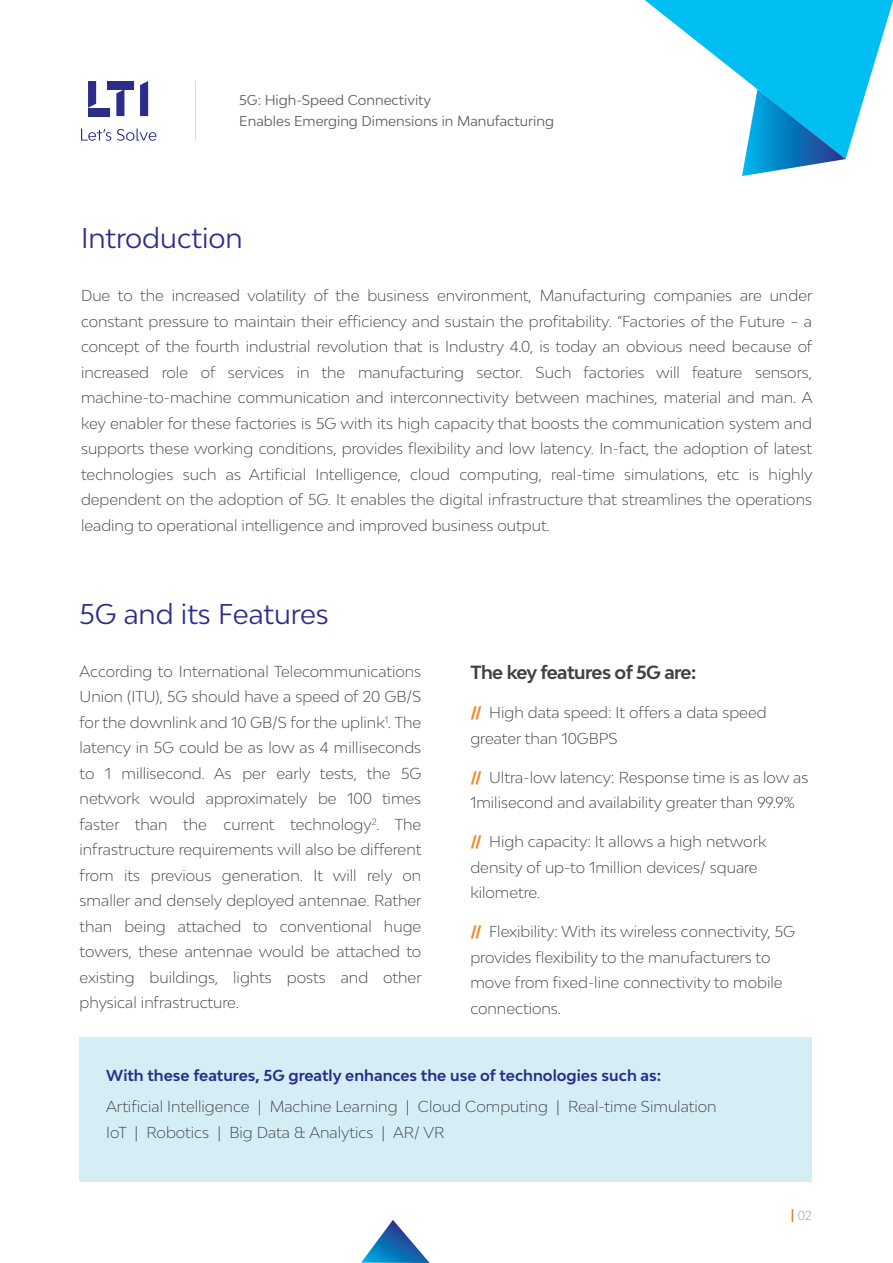
<style>
.page{position:relative;width:893px;height:1263px;background:#fff}
.page>*{position:absolute;margin:0;border:0;box-sizing:border-box;transform-origin:0 0}
.t1{font:27px "Bw Modelica";color:#2c2d8b}
.t2{font:700 18px "Bw Modelica";letter-spacing:-.03em;color:#414042}
.t3{font:300 15px/25.5px "Bw Modelica";color:#414042}
.t4{font:700 15px "Bw Modelica";color:#2c2d8b}
.t5{font:13.5px/21px "Bw Modelica";color:#5c5c5c}
.t6{font:300 12.3px "Bw Modelica";color:#939598}
.s1{font-weight:700;color:#f58220}
</style>
<div class="page">
<hr style="left:195px;top:81px;width:1px;height:60px;background:#000">
<svg style="left:88px;top:81px;width:8px;height:27px"></svg>
<div style="left:88px;top:108px;width:21px;height:8px;background:#2c2d8b"></div>
<div style="left:107px;top:81px;width:26px;height:8px;background:#2c2d8b"></div>
<svg style="left:116px;top:89px;width:8px;height:27px"></svg>
<svg style="left:140px;top:81px;width:8px;height:35px"></svg>
<svg style="left:81px;top:129px;width:75px;height:12px"></svg>
<svg style="left:645px;top:0;width:248px;height:176px"></svg>
<svg style="left:361px;top:1220px;width:69px;height:43px"></svg>
<div style="left:80px;top:1037px;width:732px;height:145px;background:#d5eef6"></div>
<svg style="left:792px;top:1209px;width:1px;height:13px"></svg>
<p class="t5" style="left:239px;top:89px;width:316px">5G: High-Speed Connectivity<br>Enables Emerging Dimensions in Manufacturing</p>
<h1 class="t1" style="left:81px;top:220px;width:163px">Introduction</h1>
<p class="t3" style="left:81px;top:283px;width:733px;text-align:justify">Due to the increased volatility of the business environment, Manufacturing companies are under constant pressure to maintain their efficiency and sustain the profitability. “Factories of the Future – a concept of the fourth industrial revolution that is Industry 4.0, is today an obvious need because of increased role of services in the manufacturing sector. Such factories will feature sensors, machine-to-machine communication and interconnectivity between machines, material and man. A key enabler for these factories is 5G with its high capacity that boosts the communication system and supports these working conditions, provides flexibility and low latency. In-fact, the adoption of latest technologies such as Artificial Intelligence, cloud computing, real-time simulations, etc is highly dependent on the adoption of 5G. It enables the digital infrastructure that streamlines the operations leading to operational intelligence and improved business output.</p>
<h1 class="t1" style="left:80px;top:596px;width:251px">5G and its Features</h1>
<p class="t3" style="left:80px;top:658px;width:344px;text-align:justify">According to International Telecommunications Union (ITU), 5G should have a speed of 20 GB/S for the downlink and 10 GB/S for the uplink<sup>1</sup>. The latency in 5G could be as low as 4 milliseconds to 1 millisecond. As per early tests, the 5G network would approximately be 100 times faster than the current technology<sup>2</sup>. The infrastructure requirements will also be different from its previous generation. It will rely on smaller and densely deployed antennae. Rather than being attached to conventional huge towers, these antennae would be attached to existing buildings, lights posts and other physical infrastructure.</p>
<p class="t2" style="left:470px;top:661px;width:227px">The key features of 5G are:</p>
<p class="t3" style="left:470px;top:699px;width:298px"><span class="s1">//</span> High data speed: It offers a data speed greater than 10GBPS</p>
<p class="t3" style="left:470px;top:764px;width:339px"><span class="s1">//</span> Ultra-low latency: Response time is as low as<br>1milisecond and availability greater than 99.9%</p>
<p class="t3" style="left:470px;top:828px;width:297px"><span class="s1">//</span> High capacity: It allows a high network density of up-to 1million devices/ square kilometre.</p>
<p class="t3" style="left:470px;top:918px;width:326px"><span class="s1">//</span> Flexibility: With its wireless connectivity, 5G provides flexibility to the manufacturers to move from fixed-line connectivity to mobile connections.</p>
<p class="t4" style="left:106px;top:1065px;width:556px">With these features, 5G greatly enhances the use of technologies such as:</p>
<p class="t3" style="left:106px;top:1094px;width:612px">Artificial Intelligence | Machine Learning | Cloud Computing | Real-time Simulation<br>IoT | Robotics | Big Data &amp; Analytics | AR/ VR</p>
<p class="t6" style="left:798px;top:1207px;width:16px">02</p>
</div>
